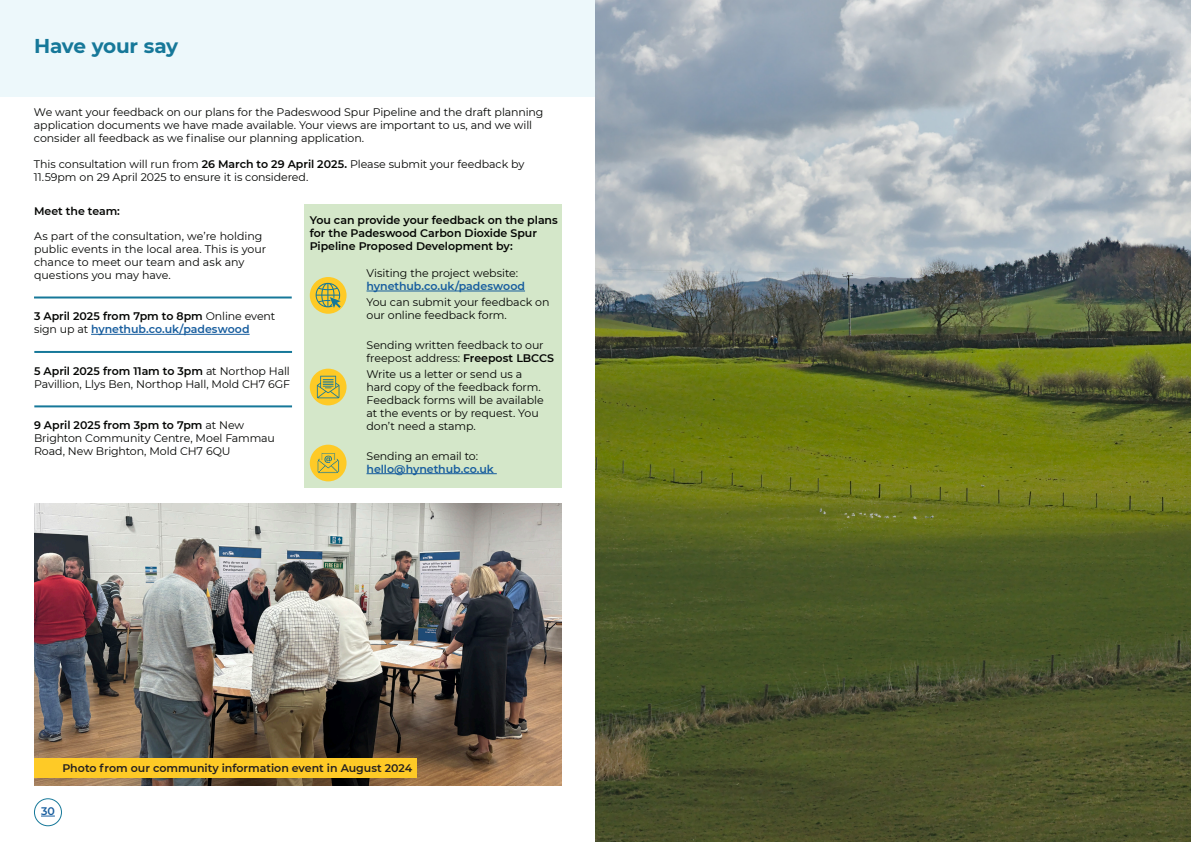
<style>
.page{position:relative;width:1191px;height:842px;background:#fff}
.page>*{position:absolute;margin:0;border:0;box-sizing:border-box;transform-origin:0 0}
.Body_Text_-_Regular__Justify{font:700 20px "Montserrat";letter-spacing:-.015em;color:#167899}
.Body_Text_-_Regular__Justify-2{font:11px/13px "Montserrat";letter-spacing:-.005em;color:#040503}
.Body_Text_-_Regular__Justify-3{font:600 11px/13px "Montserrat";letter-spacing:-.005em;color:#040503}
.Body_Text_-_Regular__Justify-4{font:600 11px/13px "Montserrat";letter-spacing:-.005em;color:#175d9e}
.t1{font:600 11px "Montserrat";color:#231f20}
.s1{font-weight:600}
.s2{color:#040503}
.s3{font-weight:400;color:#040503}
.s4{font-weight:600;color:#175d9e}
</style>
<div class="page">
<div style="left:34px;top:798px;width:28px;height:28px;border:1px solid #167899;border-radius:50%"></div>
<svg style="left:41px;top:816px;width:14px;height:1px"></svg>
<div style="left:304px;top:204px;width:257px;height:284px;background:#d4e7c9"></div>
<div style="left:0;top:0;width:595px;height:96px;background:#edf8fb"></div>
<div style="left:310px;top:277px;width:36px;height:37px;background:#feca26;border-radius:50%"></div>
<svg style="left:316px;top:283px;width:25px;height:25px"></svg>
<div style="left:310px;top:445px;width:36px;height:36px;background:#feca26;border-radius:50%"></div>
<svg style="left:317px;top:453px;width:23px;height:21px"></svg>
<div style="left:310px;top:369px;width:36px;height:36px;background:#feca26;border-radius:50%"></div>
<svg style="left:317px;top:376px;width:22px;height:22px"></svg>
<hr style="left:34px;top:296px;width:258px;height:2px;background:#167899">
<hr style="left:34px;top:351px;width:258px;height:2px;background:#167899">
<hr style="left:34px;top:405px;width:258px;height:2px;background:#167899">
<hr style="left:91px;top:334px;width:159px;height:1px;background:#175d9e">
<hr style="left:366px;top:291px;width:159px;height:1px;background:#175d9e">
<hr style="left:366px;top:473px;width:131px;height:1px;background:#175d9e">
<img style="left:34px;top:504px;width:527px;height:281px">
<div style="left:34px;top:759px;width:382px;height:19px;background:#feca26"></div>
<img style="left:595px;top:0;width:596px;height:842px">
<p class="Body_Text_-_Regular__Justify" style="left:34px;top:32px;width:146px">Have your say</p>
<p class="Body_Text_-_Regular__Justify-2" style="left:34px;top:105px;width:511px">We want your feedback on our plans for the Padeswood Spur Pipeline and the draft planning application documents we have made available. Your views are important to us, and we will consider all feedback as we finalise our planning application.</p>
<p class="Body_Text_-_Regular__Justify-2" style="left:34px;top:157px;width:492px">This consultation will run from <span class="s1">26 March to 29 April 2025.</span> Please submit your feedback by<br>11.59pm on 29 April 2025 to ensure it is considered.</p>
<p class="Body_Text_-_Regular__Justify-3" style="left:34px;top:204px;width:87px">Meet the team:</p>
<p class="Body_Text_-_Regular__Justify-2" style="left:34px;top:229px;width:234px">As part of the consultation, we’re holding public events in the local area. This is your chance to meet our team and ask any questions you may have.</p>
<p class="Body_Text_-_Regular__Justify-4" style="left:34px;top:310px;width:243px"><span class="s2">3 April 2025 from 7pm to 8pm</span> <span class="s3">Online event sign up at</span> hynethub.co.uk/padeswood</p>
<p class="Body_Text_-_Regular__Justify-2" style="left:34px;top:364px;width:258px"><span class="s1">5 April 2025 from 11am to 3pm</span> at Northop Hall<br>Pavillion, Llys Ben, Northop Hall, Mold CH7 6GF</p>
<p class="Body_Text_-_Regular__Justify-2" style="left:34px;top:418px;width:242px"><span class="s1">9 April 2025 from 3pm to 7pm</span> at New<br>Brighton Community Centre, Moel Fammau<br>Road, New Brighton, Mold CH7 6QU</p>
<p class="Body_Text_-_Regular__Justify-3" style="left:310px;top:213px;width:249px">You can provide your feedback on the plans for the Padeswood Carbon Dioxide Spur<br>Pipeline Proposed Development by:</p>
<p class="Body_Text_-_Regular__Justify-2" style="left:366px;top:266px;width:160px">Visiting the project website: <span class="s4">hynethub.co.uk/padeswood</span></p>
<p class="Body_Text_-_Regular__Justify-2" style="left:366px;top:295px;width:184px">You can submit your feedback on our online feedback form.</p>
<p class="Body_Text_-_Regular__Justify-2" style="left:366px;top:338px;width:189px">Sending written feedback to our freepost address: <span class="s1">Freepost LBCCS</span></p>
<p class="Body_Text_-_Regular__Justify-2" style="left:366px;top:367px;width:179px">Write us a letter or send us a hard copy of the feedback form.<br>Feedback forms will be available at the events or by request. You don’t need a stamp.</p>
<p class="Body_Text_-_Regular__Justify-4" style="left:366px;top:449px;width:129px"><span class="s3">Sending an email to: </span>hello@hynethub.co.uk</p>
<p class="t1" style="left:62px;top:761px;width:351px">Photo from our community information event in August 2024</p>
<p class="Body_Text_-_Regular__Justify-4" style="left:41px;top:804px;width:15px">30</p>
</div>
